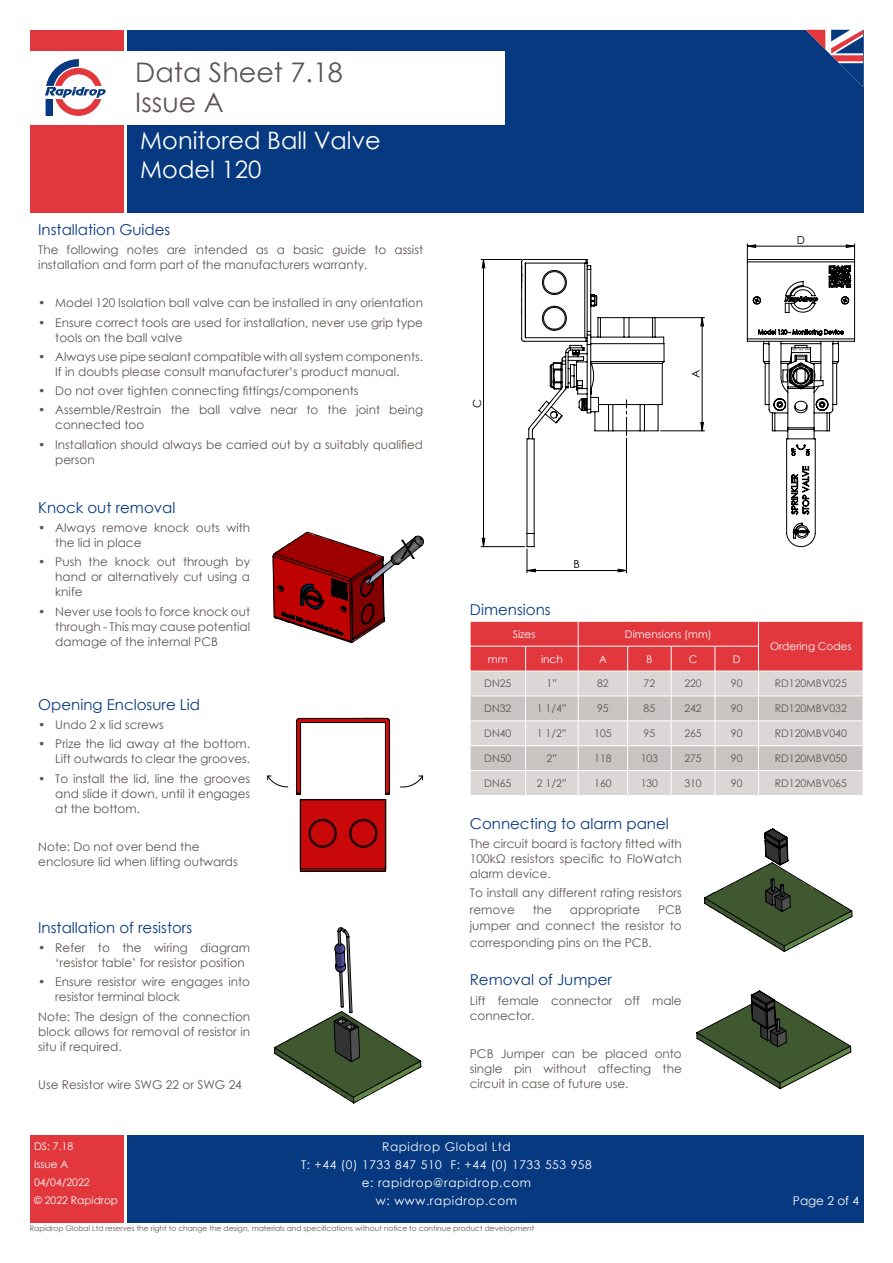
<style>
.page{position:relative;width:893px;height:1263px;background:#fff}
.page>*{position:absolute;margin:0;border:0;box-sizing:border-box;transform-origin:0 0}
.t1{font:27px/30px "Century Gothic";color:#5d5553}
.t2{font:26.7px "Century Gothic";color:#000}
.t3{font:24px/28.8px "Century Gothic";color:#fff}
.RD_DS_Subhead{font:15px "Century Gothic";color:#073980}
.RD_DS_Body{font:12px/15px "Century Gothic";color:#5d5553}
.t4{font:12px/18px "Century Gothic";letter-spacing:.05em;color:#fff;text-align:center}
.t5{font:11.1px "Century Gothic";color:#000}
.Table_Content{font:10.5px "Century Gothic";color:#5d5553}
.Table_Titles{font:10.5px/18px "Century Gothic";color:#fff}
.t6{font:7.5px "Century Gothic";color:#5d5553}
</style>
<div class="page">
<div style="left:30px;top:30px;width:93px;height:183px;background:#e1373d"></div>
<div style="left:30px;top:52px;width:93px;height:73px;background:#fff"></div>
<div style="left:30px;top:1135px;width:93px;height:88px;background:#e1373d"></div>
<div style="left:127px;top:1135px;width:736px;height:88px;background:#073980"></div>
<div style="left:127px;top:30px;width:736px;height:183px;background:#073980"></div>
<svg style="left:45px;top:59px;width:61px;height:57px"></svg>
<svg style="left:806px;top:30px;width:57px;height:57px"></svg>
<div style="left:127px;top:52px;width:378px;height:73px;background:#fff"></div>
<hr style="left:481px;top:546px;width:44px;height:1px;background:#000">
<hr style="left:481px;top:259px;width:41px;height:1px;background:#000">
<hr style="left:660px;top:431px;width:44px;height:1px;background:#000">
<hr style="left:655px;top:317px;width:49px;height:1px;background:#000">
<svg style="left:482px;top:260px;width:3px;height:287px"></svg>
<svg style="left:700px;top:317px;width:4px;height:114px"></svg>
<svg style="left:521px;top:259px;width:144px;height:314px"></svg>
<svg style="left:747px;top:244px;width:108px;height:303px"></svg>
<svg style="left:470px;top:621px;width:393px;height:174px;background:#d9a8a9"></svg>
<hr style="left:758px;top:671px;width:105px;height:1px;background:#fff">
<svg style="left:274px;top:927px;width:147px;height:176px"></svg>
<svg style="left:273px;top:532px;width:151px;height:111px"></svg>
<svg style="left:704px;top:829px;width:148px;height:123px"></svg>
<img style="left:298px;top:717px;width:89px;height:1px">
<svg style="left:267px;top:718px;width:156px;height:154px"></svg>
<svg style="left:696px;top:991px;width:155px;height:98px"></svg>
<h1 class="t1" style="left:135px;top:56px;width:209px">Data Sheet 7.18<br>Issue A</h1>
<h3 class="t3" style="left:140px;top:125px;width:242px">Monitored Ball Valve<br>Model 120</h3>
<p class="RD_DS_Subhead" style="left:38px;top:219px;width:134px">Installation Guides</p>
<p class="RD_DS_Body" style="left:38px;top:242px;width:386px">The following notes are intended as a basic guide to assist installation and form part of the manufacturers warranty.</p>
<p class="RD_DS_Body" style="left:38px;top:295px;width:386px">• Model 120 Isolation ball valve can be installed in any orientation</p>
<p class="RD_DS_Body" style="left:55px;top:314px;width:369px;text-indent:-17px">• Ensure correct tools are used for installation, never use grip type tools on the ball valve</p>
<p class="RD_DS_Body" style="left:38px;top:349px;width:386px;text-align:center">• Always use pipe sealant compatible with all system components.<br>If in doubts please consult manufacturer’s product manual.</p>
<p class="RD_DS_Body" style="left:38px;top:383px;width:322px">• Do not over tighten connecting fittings/components</p>
<p class="RD_DS_Body" style="left:55px;top:402px;width:369px;text-indent:-17px">• Assemble/Restrain the ball valve near to the joint being connected too</p>
<p class="RD_DS_Body" style="left:55px;top:436px;width:369px;text-indent:-17px">• Installation should always be carried out by a suitably qualified person</p>
<p class="RD_DS_Subhead" style="left:38px;top:497px;width:139px">Knock out removal</p>
<p class="RD_DS_Body" style="left:55px;top:520px;width:196px;text-indent:-17px">• Always remove knock outs with the lid in place</p>
<p class="RD_DS_Body" style="left:55px;top:554px;width:196px;text-align:justify;text-indent:-17px">• Push the knock out through by hand or alternatively cut using a knife</p>
<p class="RD_DS_Body" style="left:55px;top:604px;width:196px;text-align:justify;text-indent:-17px">• Never use tools to force knock out through - This may cause potential damage of the internal PCB</p>
<p class="t2" style="left:400px;top:531px;width:18px">X</p>
<p class="RD_DS_Subhead" style="left:38px;top:694px;width:163px">Opening Enclosure Lid</p>
<p class="RD_DS_Body" style="left:38px;top:717px;width:127px">• Undo 2 x lid screws</p>
<p class="RD_DS_Body" style="left:38px;top:736px;width:213px;text-align:right">• Prize the lid away at the bottom.<br>Lift outwards to clear the grooves.</p>
<p class="RD_DS_Body" style="left:55px;top:771px;width:196px;text-align:justify;text-indent:-17px">• To install the lid, line the grooves and slide it down, until it engages at the bottom.</p>
<p class="RD_DS_Body" style="left:38px;top:839px;width:201px">Note: Do not over bend the enclosure lid when lifting outwards</p>
<p class="RD_DS_Subhead" style="left:38px;top:917px;width:155px">Installation of resistors</p>
<p class="RD_DS_Body" style="left:55px;top:940px;width:196px;text-indent:-17px">• Refer to the wiring diagram ‘resistor table’ for resistor position</p>
<p class="RD_DS_Body" style="left:55px;top:974px;width:196px;text-indent:-17px">• Ensure resistor wire engages into resistor terminal block</p>
<p class="RD_DS_Body" style="left:38px;top:1009px;width:213px;text-align:justify">Note: The design of the connection block allows for removal of resistor in situ if required.</p>
<p class="RD_DS_Body" style="left:38px;top:1077px;width:205px">Use Resistor wire SWG 22 or SWG 24</p>
<p class="t5" style="left:469px;top:408px;width:11px;rotate:-90deg">C</p>
<p class="t5" style="left:688px;top:378px;width:10px;rotate:-90deg">A</p>
<p class="t5" style="left:797px;top:232px;width:10px">D</p>
<p class="t5" style="left:574px;top:556px;width:8px">B</p>
<p class="RD_DS_Subhead" style="left:470px;top:599px;width:82px">Dimensions</p>
<p class="Table_Titles" style="left:513px;top:625px;width:24px">Sizes</p>
<p class="Table_Titles" style="left:625px;top:625px;width:88px">Dimensions (mm)</p>
<p class="Table_Titles" style="left:770px;top:637px;width:83px">Ordering Codes</p>
<p class="Table_Titles" style="left:488px;top:650px;width:21px">mm</p>
<p class="Table_Titles" style="left:541px;top:650px;width:23px">inch</p>
<p class="Table_Titles" style="left:599px;top:650px;width:9px">A</p>
<p class="Table_Titles" style="left:646px;top:650px;width:8px">B</p>
<p class="Table_Titles" style="left:689px;top:650px;width:10px">C</p>
<p class="Table_Titles" style="left:733px;top:650px;width:9px">D</p>
<p class="Table_Content" style="left:484px;top:676px;width:29px">DN25</p>
<p class="Table_Content" style="left:546px;top:676px;width:12px">1”</p>
<p class="Table_Content" style="left:597px;top:676px;width:13px">82</p>
<p class="Table_Content" style="left:644px;top:676px;width:13px">72</p>
<p class="Table_Content" style="left:684px;top:676px;width:19px">220</p>
<p class="Table_Content" style="left:731px;top:676px;width:13px">90</p>
<p class="Table_Content" style="left:775px;top:676px;width:74px">RD120MBV025</p>
<p class="Table_Content" style="left:484px;top:701px;width:29px">DN32</p>
<p class="Table_Content" style="left:537px;top:701px;width:32px">1 1/4”</p>
<p class="Table_Content" style="left:597px;top:701px;width:13px">95</p>
<p class="Table_Content" style="left:644px;top:701px;width:13px">85</p>
<p class="Table_Content" style="left:684px;top:701px;width:19px">242</p>
<p class="Table_Content" style="left:731px;top:701px;width:13px">90</p>
<p class="Table_Content" style="left:775px;top:701px;width:74px">RD120MBV032</p>
<p class="Table_Content" style="left:484px;top:726px;width:29px">DN40</p>
<p class="Table_Content" style="left:537px;top:726px;width:32px">1 1/2”</p>
<p class="Table_Content" style="left:594px;top:726px;width:19px">105</p>
<p class="Table_Content" style="left:644px;top:726px;width:13px">95</p>
<p class="Table_Content" style="left:684px;top:726px;width:19px">265</p>
<p class="Table_Content" style="left:731px;top:726px;width:13px">90</p>
<p class="Table_Content" style="left:775px;top:726px;width:74px">RD120MBV040</p>
<p class="Table_Content" style="left:484px;top:751px;width:29px">DN50</p>
<p class="Table_Content" style="left:546px;top:751px;width:12px">2”</p>
<p class="Table_Content" style="left:594px;top:751px;width:19px">118</p>
<p class="Table_Content" style="left:641px;top:751px;width:19px">103</p>
<p class="Table_Content" style="left:684px;top:751px;width:19px">275</p>
<p class="Table_Content" style="left:731px;top:751px;width:13px">90</p>
<p class="Table_Content" style="left:775px;top:751px;width:74px">RD120MBV050</p>
<p class="Table_Content" style="left:484px;top:776px;width:29px">DN65</p>
<p class="Table_Content" style="left:537px;top:776px;width:32px">2 1/2”</p>
<p class="Table_Content" style="left:594px;top:776px;width:19px">160</p>
<p class="Table_Content" style="left:641px;top:776px;width:19px">130</p>
<p class="Table_Content" style="left:684px;top:776px;width:19px">310</p>
<p class="Table_Content" style="left:731px;top:776px;width:13px">90</p>
<p class="Table_Content" style="left:775px;top:776px;width:74px">RD120MBV065</p>
<p class="RD_DS_Subhead" style="left:470px;top:813px;width:200px">Connecting to alarm panel</p>
<p class="RD_DS_Body" style="left:470px;top:836px;width:213px;text-align:justify">The circuit board is factory fitted with 100kΩ resistors specific to FloWatch alarm device.</p>
<p class="RD_DS_Body" style="left:470px;top:885px;width:213px;line-height:16.5px">To install any different rating resistors remove</p>
<p class="RD_DS_Body" style="left:533px;top:902px;width:21px">the</p>
<p class="RD_DS_Body" style="left:570px;top:902px;width:72px">appropriate</p>
<p class="RD_DS_Body" style="left:470px;top:901px;width:213px;line-height:16.5px;text-align:justify;text-indent:188px">PCB jumper and connect the resistor to corresponding pins on the PCB.</p>
<p class="RD_DS_Subhead" style="left:470px;top:969px;width:144px">Removal of Jumper</p>
<p class="RD_DS_Body" style="left:470px;top:993px;width:213px">Lift female connector off male connector.</p>
<p class="RD_DS_Body" style="left:470px;top:1046px;width:213px;text-align:justify">PCB Jumper can be placed onto single pin without affecting the circuit in case of future use.</p>
<p class="Table_Titles" style="left:34px;top:1137px;width:86px">DS: 7.18<br>Issue A<br>04/04/2022<br>© 2022 Rapidrop</p>
<p class="t4" style="left:301px;top:1138px;width:292px">Rapidrop Global Ltd<br>T: +44 (0) 1733 847 510 F: +44 (0) 1733 553 958 e: rapidrop@rapidrop.com<br>w: www.rapidrop.com</p>
<p class="t6" style="left:30px;top:1223px;width:506px">Rapidrop Global Ltd reserves the right to change the design, materials and specifications without notice to continue product development</p>
<p class="t4" style="left:793px;top:1192px;width:68px">Page 2 of 4</p>
</div>
